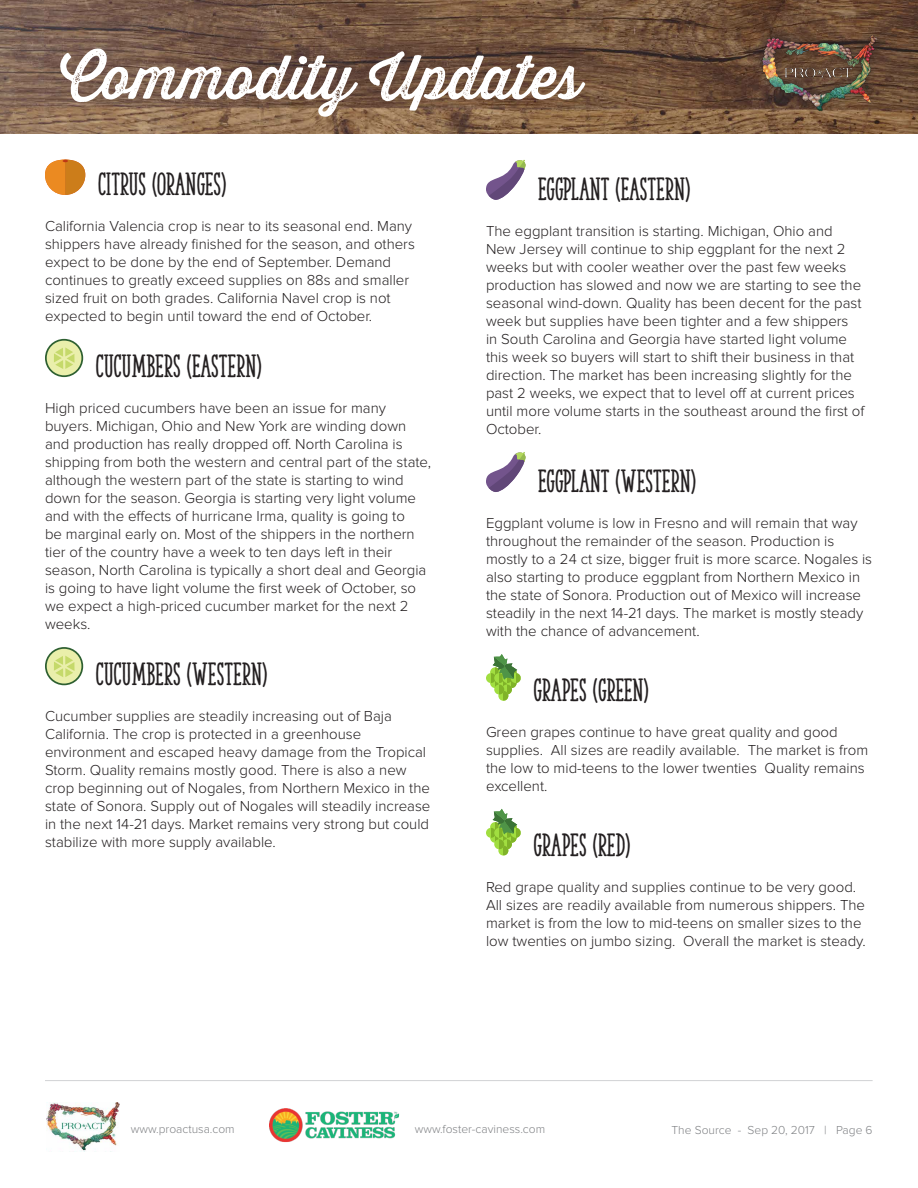
<style>
.page{position:relative;width:918px;height:1188px;background:#fff}
.page>*{position:absolute;margin:0;border:0;box-sizing:border-box;transform-origin:0 0}
.t1{font:60px "Thirsty Rough Reg One";color:#fff}
.t2{font:30px "The Serif Hand Extrablack";color:#231f20}
.t3{font:700 27px "Proxima Nova";color:#fff}
.t4{font:300 15px/18px "Proxima Nova";color:#231f20}
.t5{font:300 12px "Proxima Nova";color:#808285}
</style>
<div class="page">
<hr style="left:45px;top:1080px;width:828px;height:1px;background:#d1d2d4">
<img style="left:0;top:0;width:918px;height:134px">
<div style="left:752px;top:25px;width:133px;height:94px;background:#231f20;opacity:.6"></div>
<img style="left:761px;top:36px;width:115px;height:76px">
<img style="left:46px;top:1102px;width:74px;height:49px">
<img style="left:270px;top:1109px;width:130px;height:34px">
<svg style="left:45px;top:160px;width:40px;height:35px"></svg>
<svg style="left:45px;top:339px;width:38px;height:38px"></svg>
<div style="left:47px;top:341px;width:34px;height:34px;background:#eaefab;border-radius:50%"></div>
<svg style="left:54px;top:347px;width:21px;height:22px"></svg>
<svg style="left:45px;top:647px;width:38px;height:38px"></svg>
<div style="left:47px;top:649px;width:34px;height:35px;background:#eaefab;border-radius:50%"></div>
<svg style="left:54px;top:656px;width:21px;height:21px"></svg>
<svg style="left:486px;top:160px;width:40px;height:40px"></svg>
<svg style="left:486px;top:452px;width:40px;height:40px"></svg>
<svg style="left:490px;top:667px;width:10px;height:10px"></svg>
<svg style="left:490px;top:678px;width:10px;height:10px"></svg>
<svg style="left:512px;top:682px;width:5px;height:6px"></svg>
<div style="left:486px;top:673px;width:10px;height:10px;background:#a1de40;border-radius:50%"></div>
<div style="left:491px;top:673px;width:5px;height:10px;background:#80b329"></div>
<div style="left:494px;top:673px;width:10px;height:10px;background:#a1de40;border-radius:50%"></div>
<div style="left:499px;top:673px;width:5px;height:10px;background:#80b329"></div>
<svg style="left:508px;top:680px;width:4px;height:3px"></svg>
<div style="left:511px;top:673px;width:10px;height:10px;background:#a1de40;border-radius:50%"></div>
<div style="left:516px;top:673px;width:5px;height:10px;background:#80b329"></div>
<div style="left:502px;top:685px;width:10px;height:10px;background:#a1de40;border-radius:50%"></div>
<div style="left:507px;top:685px;width:5px;height:10px;background:#80b329"></div>
<svg style="left:498px;top:691px;width:10px;height:10px"></svg>
<div style="left:503px;top:691px;width:5px;height:9px;background:#80b329"></div>
<div style="left:494px;top:685px;width:10px;height:10px;background:#a1de40;border-radius:50%"></div>
<div style="left:499px;top:685px;width:5px;height:10px;background:#80b329"></div>
<svg style="left:493px;top:654px;width:24px;height:26px"></svg>
<div style="left:490px;top:822px;width:10px;height:10px;background:#a1de40;border-radius:50%"></div>
<div style="left:490px;top:833px;width:10px;height:10px;background:#a1de40;border-radius:50%"></div>
<div style="left:495px;top:833px;width:5px;height:10px;background:#80b329"></div>
<div style="left:498px;top:833px;width:10px;height:10px;background:#a1de40;border-radius:50%"></div>
<svg style="left:503px;top:833px;width:5px;height:10px"></svg>
<div style="left:512px;top:833px;width:5px;height:10px;background:#80b329"></div>
<div style="left:486px;top:828px;width:10px;height:10px;background:#a1de40;border-radius:50%"></div>
<div style="left:491px;top:828px;width:5px;height:10px;background:#80b329"></div>
<div style="left:494px;top:828px;width:10px;height:10px;background:#a1de40;border-radius:50%"></div>
<div style="left:499px;top:828px;width:5px;height:10px;background:#80b329"></div>
<svg style="left:508px;top:834px;width:4px;height:4px"></svg>
<div style="left:511px;top:828px;width:10px;height:10px;background:#a1de40;border-radius:50%"></div>
<div style="left:516px;top:828px;width:5px;height:10px;background:#80b329"></div>
<div style="left:502px;top:839px;width:10px;height:10px;background:#a1de40;border-radius:50%"></div>
<div style="left:507px;top:839px;width:5px;height:10px;background:#80b329"></div>
<div style="left:498px;top:846px;width:10px;height:10px;background:#a1de40;border-radius:50%"></div>
<div style="left:503px;top:846px;width:5px;height:9px;background:#80b329"></div>
<div style="left:494px;top:839px;width:10px;height:10px;background:#a1de40;border-radius:50%"></div>
<div style="left:499px;top:839px;width:5px;height:10px;background:#80b329"></div>
<svg style="left:493px;top:809px;width:24px;height:25px"></svg>
<h1 class="t1" style="left:60px;top:33px;width:523px">Commodity Updates</h1>
<h3 class="t3" style="left:216px;top:80px;width:160px">Sep 20, 2017</h3>
<h2 class="t2" style="left:98px;top:166px;width:130px">CITRUS (ORANGES)</h2>
<p class="t4" style="left:45px;top:218px;width:371px">California Valencia crop is near to its seasonal end. Many shippers have already finished for the season, and others expect to be done by the end of September. Demand continues to greatly exceed supplies on 88s and smaller sized fruit on both grades. California Navel crop is not expected to begin until toward the end of October.</p>
<h2 class="t2" style="left:96px;top:348px;width:167px">CUCUMBERS (EASTERN)</h2>
<p class="t4" style="left:45px;top:400px;width:388px">High priced cucumbers have been an issue for many buyers. Michigan, Ohio and New York are winding down and production has really dropped off. North Carolina is shipping from both the western and central part of the state, although the western part of the state is starting to wind down for the season. Georgia is starting very light volume and with the effects of hurricane Irma, quality is going to<br>be marginal early on. Most of the shippers in the northern tier of the country have a week to ten days left in their season, North Carolina is typically a short deal and Georgia is going to have light volume the first week of October, so we expect a high-priced cucumber market for the next 2 weeks.</p>
<h2 class="t2" style="left:96px;top:656px;width:173px">CUCUMBERS (WESTERN)</h2>
<p class="t4" style="left:45px;top:708px;width:387px">Cucumber supplies are steadily increasing out of Baja California. The crop is protected in a greenhouse environment and escaped heavy damage from the Tropical Storm. Quality remains mostly good. There is also a new crop beginning out of Nogales, from Northern Mexico in the state of Sonora. Supply out of Nogales will steadily increase in the next 14-21 days. Market remains very strong but could stabilize with more supply available.</p>
<h2 class="t2" style="left:538px;top:171px;width:153px">EGGPLANT (EASTERN)</h2>
<p class="t4" style="left:486px;top:222px;width:380px">The eggplant transition is starting. Michigan, Ohio and New Jersey will continue to ship eggplant for the next 2 weeks but with cooler weather over the past few weeks production has slowed and now we are starting to see the seasonal wind-down. Quality has been decent for the past week but supplies have been tighter and a few shippers<br>in South Carolina and Georgia have started light volume this week so buyers will start to shift their business in that direction. The market has been increasing slightly for the past 2 weeks, we expect that to level off at current prices until more volume starts in the southeast around the first of October.</p>
<h2 class="t2" style="left:538px;top:463px;width:159px">EGGPLANT (WESTERN)</h2>
<p class="t4" style="left:486px;top:515px;width:388px">Eggplant volume is low in Fresno and will remain that way throughout the remainder of the season. Production is mostly to a 24 ct size, bigger fruit is more scarce. Nogales is also starting to produce eggplant from Northern Mexico in the state of Sonora. Production out of Mexico will increase steadily in the next 14-21 days. The market is mostly steady with the chance of advancement.</p>
<h2 class="t2" style="left:534px;top:672px;width:117px">GRAPES (GREEN)</h2>
<p class="t4" style="left:486px;top:723px;width:384px">Green grapes continue to have great quality and good supplies. All sizes are readily available. The market is from the low to mid-teens to the lower twenties Quality remains excellent.</p>
<h2 class="t2" style="left:534px;top:826px;width:98px">GRAPES (RED)</h2>
<p class="t4" style="left:486px;top:878px;width:381px">Red grape quality and supplies continue to be very good.<br>All sizes are readily available from numerous shippers. The market is from the low to mid-teens on smaller sizes to the low twenties on jumbo sizing. Overall the market is steady.</p>
<p class="t5" style="left:131px;top:1124px;width:105px">www.proactusa.com</p>
<p class="t5" style="left:415px;top:1124px;width:132px">www.foster-caviness.com</p>
<p class="t5" style="left:672px;top:1124px;width:203px">The Source - Sep 20, 2017 | Page 6</p>
</div>
